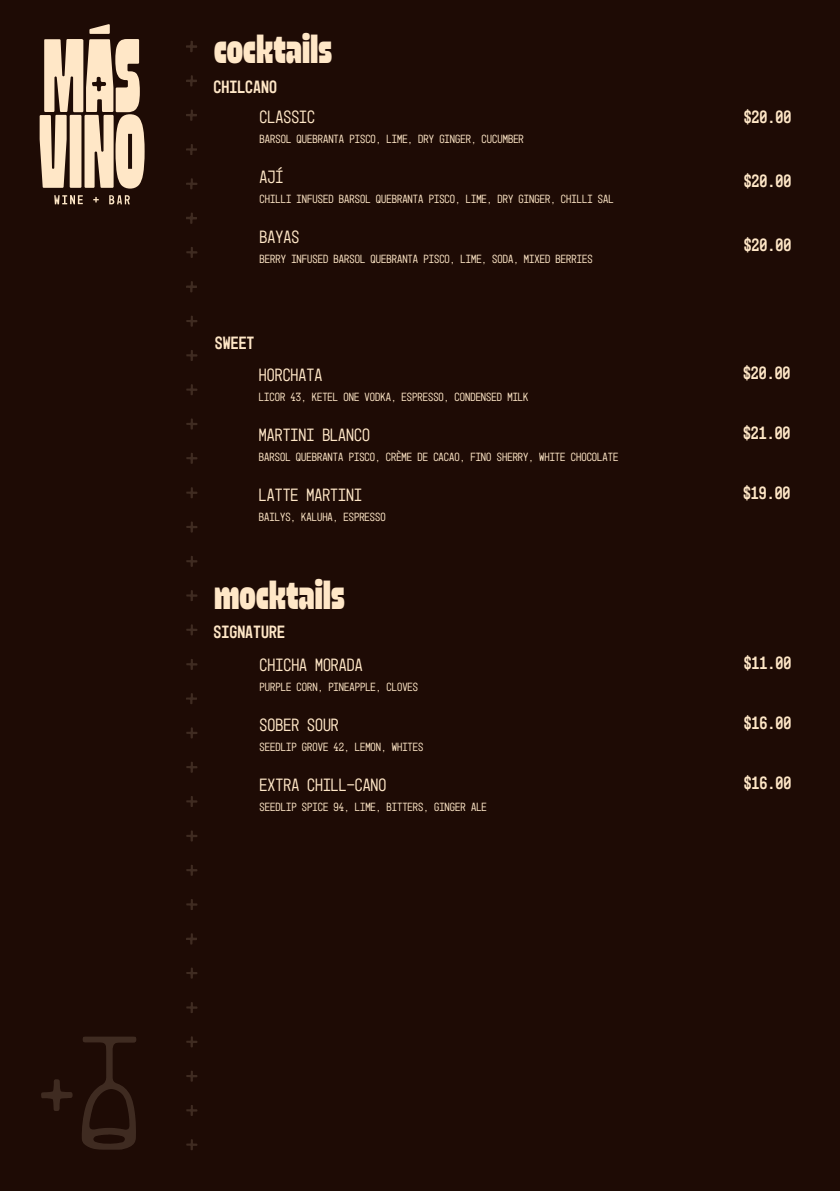
<style>
.page{position:relative;width:840px;height:1191px;background:#fff}
.page>*{position:absolute;margin:0;border:0;box-sizing:border-box;transform-origin:0 0}
.Paragraph_Style_3{font:ultra-condensed 40px "Mikrobe Variable";color:#ffe7c7}
.Paragraph_Style_2{font:300 18px "Mono 45 Headline";color:#ffe7c7}
.Paragraph_Style_1{font:18px "Mono 45 Headline";color:#ffe7c7}
.Paragraph_Style_2-2{font:300 12px "Mono 45 Headline";color:#ffe7c7}
</style>
<div class="page">
<div style="left:0;top:0;width:839px;height:1191px;background:#1e0b05"></div>
<svg style="left:186px;top:41px;width:11px;height:11px"></svg>
<svg style="left:186px;top:75px;width:11px;height:11px"></svg>
<svg style="left:186px;top:109px;width:11px;height:12px"></svg>
<svg style="left:186px;top:144px;width:11px;height:11px"></svg>
<svg style="left:186px;top:178px;width:11px;height:11px"></svg>
<svg style="left:186px;top:212px;width:11px;height:12px"></svg>
<svg style="left:186px;top:247px;width:11px;height:11px"></svg>
<svg style="left:186px;top:281px;width:11px;height:11px"></svg>
<svg style="left:186px;top:316px;width:11px;height:11px"></svg>
<svg style="left:186px;top:350px;width:11px;height:11px"></svg>
<svg style="left:186px;top:384px;width:11px;height:11px"></svg>
<svg style="left:186px;top:418px;width:11px;height:11px"></svg>
<svg style="left:186px;top:453px;width:11px;height:11px"></svg>
<svg style="left:186px;top:487px;width:11px;height:11px"></svg>
<svg style="left:186px;top:521px;width:11px;height:11px"></svg>
<svg style="left:186px;top:556px;width:11px;height:11px"></svg>
<svg style="left:186px;top:590px;width:11px;height:11px"></svg>
<svg style="left:186px;top:624px;width:11px;height:11px"></svg>
<svg style="left:186px;top:659px;width:11px;height:11px"></svg>
<svg style="left:186px;top:693px;width:11px;height:11px"></svg>
<svg style="left:186px;top:727px;width:11px;height:11px"></svg>
<svg style="left:186px;top:762px;width:11px;height:10px"></svg>
<svg style="left:186px;top:796px;width:11px;height:11px"></svg>
<svg style="left:186px;top:830px;width:11px;height:11px"></svg>
<svg style="left:186px;top:865px;width:11px;height:10px"></svg>
<svg style="left:186px;top:899px;width:11px;height:11px"></svg>
<svg style="left:186px;top:933px;width:11px;height:11px"></svg>
<svg style="left:186px;top:967px;width:11px;height:11px"></svg>
<svg style="left:186px;top:1002px;width:11px;height:11px"></svg>
<svg style="left:186px;top:1036px;width:11px;height:11px"></svg>
<svg style="left:186px;top:1071px;width:11px;height:10px"></svg>
<svg style="left:186px;top:1105px;width:11px;height:11px"></svg>
<svg style="left:186px;top:1139px;width:11px;height:11px"></svg>
<svg style="left:82px;top:1036px;width:54px;height:113px"></svg>
<svg style="left:41px;top:1079px;width:32px;height:32px"></svg>
<svg style="left:40px;top:24px;width:104px;height:165px"></svg>
<svg style="left:54px;top:195px;width:29px;height:9px"></svg>
<svg style="left:93px;top:197px;width:6px;height:5px"></svg>
<svg style="left:109px;top:195px;width:21px;height:9px"></svg>
<p class="Paragraph_Style_3" style="left:214px;top:16px;width:119px">cocktails</p>
<p class="Paragraph_Style_1" style="left:213px;top:77px;width:65px">CHILCANO</p>
<p class="Paragraph_Style_2" style="left:259px;top:107px;width:57px">CLASSIC</p>
<p class="Paragraph_Style_2-2" style="left:259px;top:132px;width:265px">BARSOL QUEBRANTA PISCO, LIME, DRY GINGER, CUCUMBER</p>
<p class="Paragraph_Style_2" style="left:259px;top:167px;width:25px">AJÍ</p>
<p class="Paragraph_Style_2-2" style="left:259px;top:192px;width:355px">CHILLI INFUSED BARSOL QUEBRANTA PISCO, LIME, DRY GINGER, CHILLI SAL</p>
<p class="Paragraph_Style_2" style="left:259px;top:227px;width:41px">BAYAS</p>
<p class="Paragraph_Style_2-2" style="left:259px;top:252px;width:334px">BERRY INFUSED BARSOL QUEBRANTA PISCO, LIME, SODA, MIXED BERRIES</p>
<p class="Paragraph_Style_1" style="left:215px;top:332px;width:41px">SWEET</p>
<p class="Paragraph_Style_2" style="left:259px;top:364px;width:65px">HORCHATA</p>
<p class="Paragraph_Style_2-2" style="left:259px;top:390px;width:271px">LICOR 43, KETEL ONE VODKA, ESPRESSO, CONDENSED MILK</p>
<p class="Paragraph_Style_2" style="left:259px;top:424px;width:112px">MARTINI BLANCO</p>
<p class="Paragraph_Style_2-2" style="left:259px;top:450px;width:361px">BARSOL QUEBRANTA PISCO, CRÈME DE CACAO, FINO SHERRY, WHITE CHOCOLATE</p>
<p class="Paragraph_Style_2" style="left:259px;top:484px;width:104px">LATTE MARTINI</p>
<p class="Paragraph_Style_2-2" style="left:259px;top:510px;width:128px">BAILYS, KALUHA, ESPRESSO</p>
<p class="Paragraph_Style_3" style="left:214px;top:562px;width:132px">mocktails</p>
<p class="Paragraph_Style_1" style="left:213px;top:622px;width:73px">SIGNATURE</p>
<p class="Paragraph_Style_2" style="left:259px;top:654px;width:104px">CHICHA MORADA</p>
<p class="Paragraph_Style_2-2" style="left:259px;top:679px;width:160px">PURPLE CORN, PINEAPPLE, CLOVES</p>
<p class="Paragraph_Style_2" style="left:259px;top:714px;width:81px">SOBER SOUR</p>
<p class="Paragraph_Style_2-2" style="left:259px;top:739px;width:165px">SEEDLIP GROVE 42, LEMON, WHITES</p>
<p class="Paragraph_Style_2" style="left:259px;top:774px;width:128px">EXTRA CHILL-CANO</p>
<p class="Paragraph_Style_2-2" style="left:259px;top:799px;width:229px">SEEDLIP SPICE 94, LIME, BITTERS, GINGER ALE</p>
<p class="Paragraph_Style_1" style="left:743px;top:106px;width:49px">$20.00</p>
<p class="Paragraph_Style_1" style="left:743px;top:170px;width:49px">$20.00</p>
<p class="Paragraph_Style_1" style="left:743px;top:234px;width:49px">$20.00</p>
<p class="Paragraph_Style_1" style="left:742px;top:362px;width:49px">$20.00</p>
<p class="Paragraph_Style_1" style="left:742px;top:422px;width:49px">$21.00</p>
<p class="Paragraph_Style_1" style="left:742px;top:482px;width:49px">$19.00</p>
<p class="Paragraph_Style_1" style="left:743px;top:652px;width:49px">$11.00</p>
<p class="Paragraph_Style_1" style="left:743px;top:712px;width:49px">$16.00</p>
<p class="Paragraph_Style_1" style="left:743px;top:772px;width:49px">$16.00</p>
</div>
